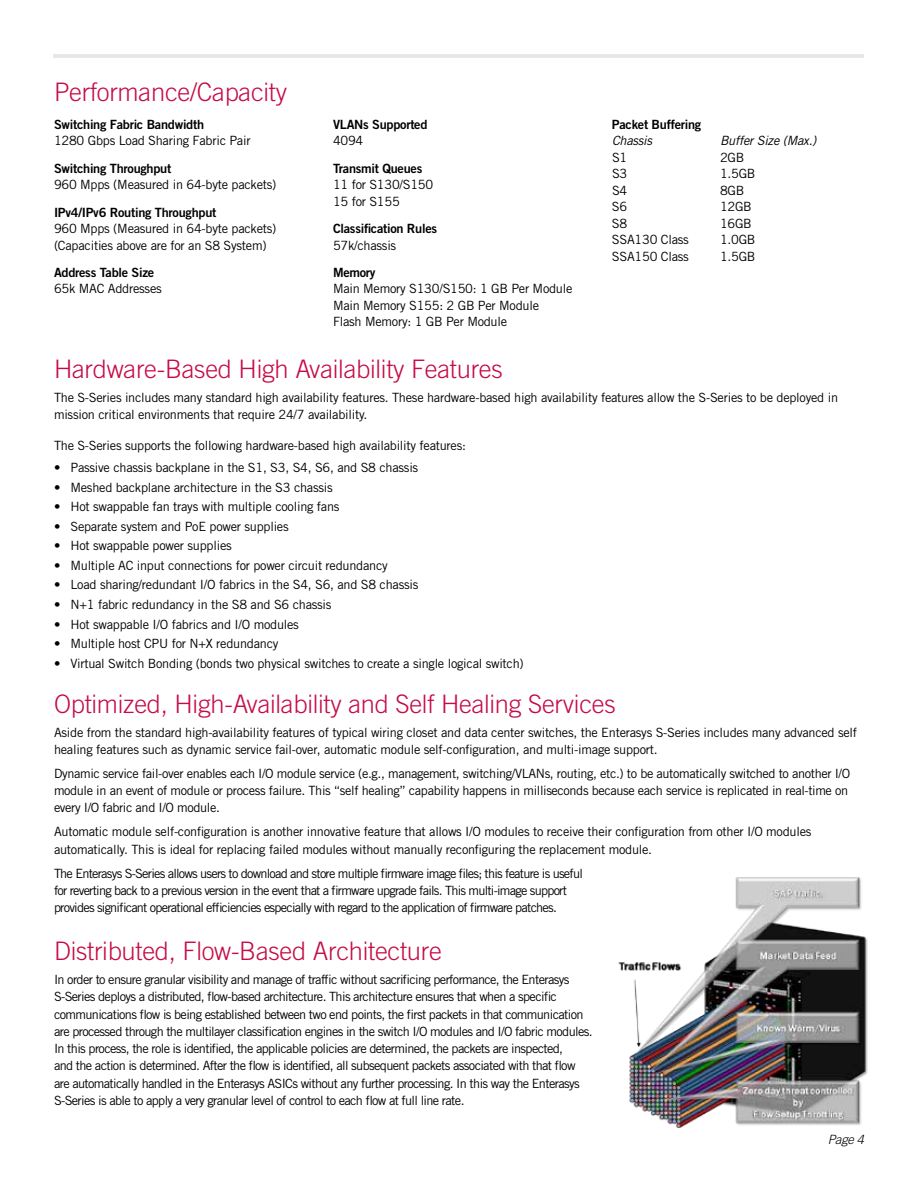
<style>
.page{position:relative;width:918px;height:1188px;background:#fff}
.page>*{position:absolute;margin:0;border:0;box-sizing:border-box;transform-origin:0 0}
.t1{font:300 25.5px "Trade Gothic";letter-spacing:-.01em;color:#c60c46}
.t2{font:12.75px/17.2px "Trade Gothic";letter-spacing:-.02em;color:#000}
.t3{font:12.75px/17.2px "Trade Gothic";letter-spacing:-.05em;color:#000}
.t4{font:12.75px/17.2px "Trade Gothic";letter-spacing:-.06em;color:#000}
.t5{font:12.75px "Trade Gothic Bold Two";letter-spacing:-.02em;color:#000}
.t6{font:italic 12.75px "Trade Gothic";color:#000}
.t7{font:italic 300 12.75px "Trade Gothic";color:#000}
</style>
<div class="page">
<hr style="left:54px;top:54px;width:810px;height:4px;background:#e6e7e8">
<img style="left:618px;top:877px;width:250px;height:251px">
<h1 class="t1" style="left:54px;top:77px;width:235px">Performance/Capacity</h1>
<p class="t5" style="left:54px;top:116px;width:152px">Switching Fabric Bandwidth</p>
<p class="t2" style="left:54px;top:132px;width:198px">1280 Gbps Load Sharing Fabric Pair</p>
<p class="t5" style="left:54px;top:160px;width:119px">Switching Throughput</p>
<p class="t2" style="left:54px;top:176px;width:224px">960 Mpps (Measured in 64-byte packets)</p>
<p class="t5" style="left:54px;top:204px;width:164px">IPv4/IPv6 Routing Throughput</p>
<p class="t2" style="left:54px;top:220px;width:224px;line-height:16.5px">960 Mpps (Measured in 64-byte packets) (Capacities above are for an S8 System)</p>
<p class="t5" style="left:54px;top:264px;width:102px">Address Table Size</p>
<p class="t2" style="left:54px;top:280px;width:109px">65k MAC Addresses</p>
<p class="t5" style="left:333px;top:116px;width:96px">VLANs Supported</p>
<p class="t2" style="left:333px;top:132px;width:32px">4094</p>
<p class="t5" style="left:333px;top:160px;width:91px">Transmit Queues</p>
<p class="t2" style="left:333px;top:176px;width:102px;line-height:16.5px">11 for S130/S150<br>15 for S155</p>
<p class="t5" style="left:333px;top:221px;width:106px">Classification Rules</p>
<p class="t2" style="left:333px;top:236px;width:65px">57k/chassis</p>
<p class="t5" style="left:333px;top:264px;width:44px">Memory</p>
<p class="t2" style="left:333px;top:280px;width:241px;line-height:16.5px">Main Memory S130/S150: 1 GB Per Module<br>Main Memory S155: 2 GB Per Module<br>Flash Memory: 1 GB Per Module</p>
<p class="t5" style="left:612px;top:116px;width:91px">Packet Buffering</p>
<p class="t6" style="left:612px;top:133px;width:45px">Chassis</p>
<p class="t6" style="left:720px;top:133px;width:101px">BufferSize(Max.)</p>
<p class="t2" style="left:612px;top:149px;width:17px">S1</p>
<p class="t2" style="left:720px;top:149px;width:26px">2GB</p>
<p class="t2" style="left:612px;top:165px;width:17px">S3</p>
<p class="t2" style="left:720px;top:165px;width:37px">1.5GB</p>
<p class="t2" style="left:612px;top:182px;width:17px">S4</p>
<p class="t2" style="left:720px;top:182px;width:26px">8GB</p>
<p class="t2" style="left:612px;top:198px;width:17px">S6</p>
<p class="t2" style="left:720px;top:198px;width:33px">12GB</p>
<p class="t2" style="left:612px;top:215px;width:17px">S8</p>
<p class="t2" style="left:720px;top:215px;width:33px">16GB</p>
<p class="t2" style="left:612px;top:231px;width:78px">SSA130 Class</p>
<p class="t2" style="left:720px;top:231px;width:37px">1.0GB</p>
<p class="t2" style="left:612px;top:248px;width:78px">SSA150 Class</p>
<p class="t2" style="left:720px;top:248px;width:37px">1.5GB</p>
<h1 class="t1" style="left:54px;top:354px;width:450px">Hardware-Based High Availability Features</h1>
<p class="t2" style="left:54px;top:388px;width:786px">The S-Series includes many standard high availability features. These hardware-based high availability features allow the S-Series to be deployed in mission critical environments that require 24/7 availability.</p>
<p class="t2" style="left:54px;top:436px;width:414px">The S-Series supports the following hardware-based high availability features:</p>
<p class="t2" style="left:54px;top:459px;width:366px">• Passive chassis backplane in the S1, S3, S4, S6, and S8 chassis</p>
<p class="t2" style="left:54px;top:478px;width:280px">• Meshed backplane architecture in the S3 chassis</p>
<p class="t2" style="left:54px;top:498px;width:287px">• Hot swappable fan trays with multiple cooling fans</p>
<p class="t2" style="left:54px;top:518px;width:236px">• Separate system and PoE power supplies</p>
<p class="t2" style="left:54px;top:537px;width:179px">• Hot swappable power supplies</p>
<p class="t2" style="left:54px;top:557px;width:335px">• Multiple AC input connections for power circuit redundancy</p>
<p class="t2" style="left:54px;top:576px;width:366px">• Load sharing/redundant I/O fabrics in the S4, S6, and S8 chassis</p>
<p class="t2" style="left:54px;top:596px;width:279px">• N+1 fabric redundancy in the S8 and S6 chassis</p>
<p class="t2" style="left:54px;top:615px;width:246px">• Hot swappable I/O fabrics and I/O modules</p>
<p class="t2" style="left:54px;top:635px;width:226px">• Multiple host CPU for N+X redundancy</p>
<p class="t2" style="left:54px;top:654px;width:471px">• Virtual Switch Bonding (bonds two physical switches to create a single logical switch)</p>
<h1 class="t1" style="left:54px;top:688px;width:563px">Optimized, High-Availability and Self Healing Services</h1>
<p class="t2" style="left:54px;top:723px;width:805px">Aside from the standard high-availability features of typical wiring closet and data center switches, the Enterasys S-Series includes many advanced self healing features such as dynamic service fail-over, automatic module self-configuration, and multi-image support.</p>
<p class="t2" style="left:54px;top:765px;width:798px">Dynamic service fail-over enables each I/O module service (e.g., management, switching/VLANs, routing, etc.) to be automatically switched to another I/O module in an event of module or process failure. This “self healing” capability happens in milliseconds because each service is replicated in real-time on every I/O fabric and I/O module.</p>
<p class="t2" style="left:54px;top:823px;width:759px">Automatic module self-configuration is another innovative feature that allows I/O modules to receive their configuration from other I/O modules automatically. This is ideal for replacing failed modules without manually reconfiguring the replacement module.</p>
<p class="t4" style="left:54px;top:864px;width:530px">The Enterasys S-Series allows users to download and store multiple firmware image files; this feature is useful for reverting back to a previous version in the event that a firmware upgrade fails. This multi-image support provides significant operational efficiencies especially with regard to the application of firmware patches.</p>
<h1 class="t1" style="left:54px;top:936px;width:389px">Distributed, Flow-Based Architecture</h1>
<p class="t3" style="left:54px;top:971px;width:540px">In order to ensure granular visibility and manage of traffic without sacrificing performance, the Enterasys S-Series deploys a distributed, flow-based architecture. This architecture ensures that when a specific communications flow is being established between two end points, the first packets in that communication are processed through the multilayer classification engines in the switch I/O modules and I/O fabric modules.<br>In this process, the role is identified, the applicable policies are determined, the packets are inspected,<br>and the action is determined. After the flow is identified, all subsequent packets associated with that flow are automatically handled in the Enterasys ASICs without any further processing. In this way the Enterasys S-Series is able to apply a very granular level of control to each flow at full line rate.</p>
<p class="t7" style="left:828px;top:1132px;width:38px">Page 4</p>
</div>
